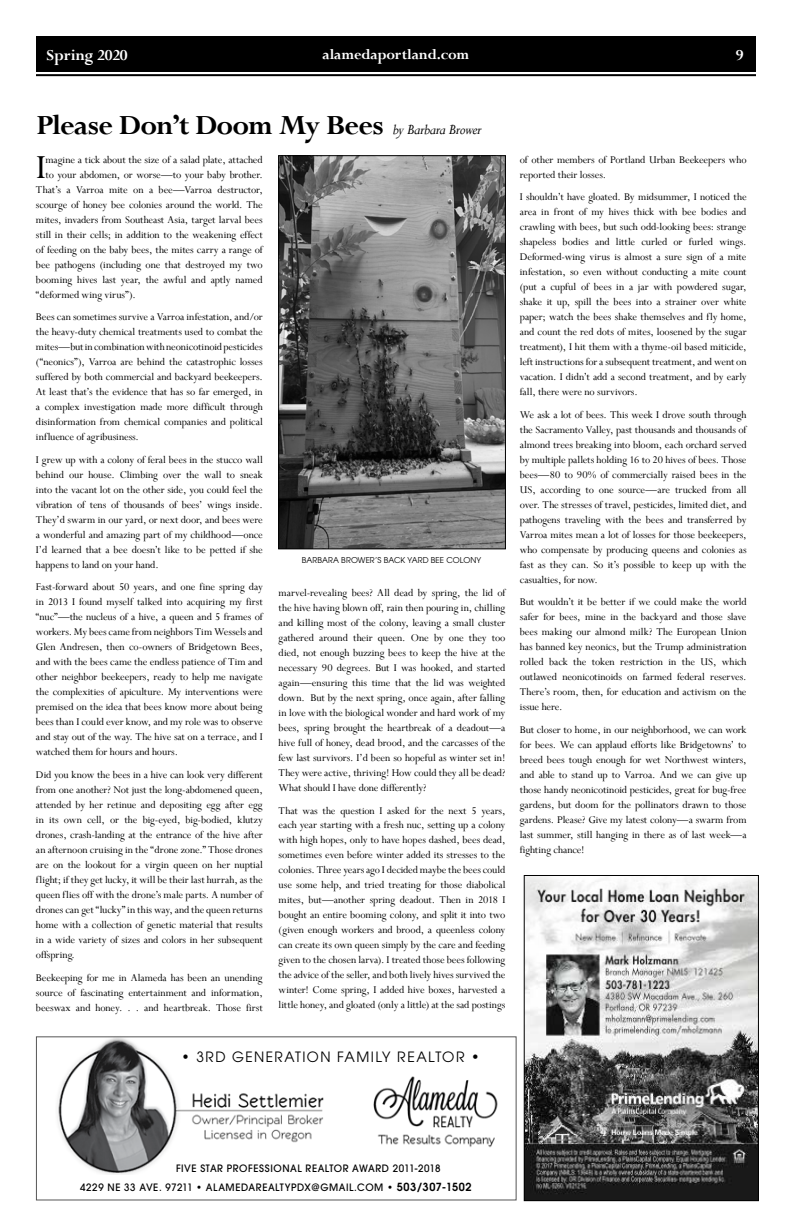
<style>
.page{position:relative;width:792px;height:1224px;background:#fff}
.page>*{position:absolute;margin:0;border:0;box-sizing:border-box;transform-origin:0 0}
.t1{font:37.7px "Perpetua";color:#000}
.t2{font:700 31px "Perpetua";letter-spacing:-.025em;color:#000}
.t3{font:700 17px "Perpetua";letter-spacing:-.01em;color:#fff}
.t4{font:700 16px "Perpetua";letter-spacing:-.01em;color:#fff}
.t5{font:14.2px "Avant Garde";letter-spacing:.1em;color:#000}
.t6{font:11.5px/15px "Perpetua";letter-spacing:-.01em;color:#000;text-align:justify}
.t7{font:500 10.1px "Avant Garde";letter-spacing:.055em;color:#000}
.t8{font:8px "Avant Garde";letter-spacing:.01em;color:#000}
.s1{font-weight:400;font-style:italic;font-size:16px}
.s2{font-weight:400}
.s3{font-weight:600;font-size:11.1px}
</style>
<div class="page">
<div style="left:36px;top:36px;width:720px;height:35px;background:#000"></div>
<hr style="left:36px;top:74px;width:720px;height:2px;background:#000">
<img style="left:526px;top:877px;width:231px;height:322px">
<div style="left:524px;top:875px;width:235px;height:326px;border:1px solid #000"></div>
<img style="left:55px;top:1036px;width:444px;height:139px">
<div style="left:171px;top:1159px;width:284px;height:18px;background:#fff"></div>
<img style="left:280px;top:157px;width:224px;height:390px">
<div style="left:278px;top:155px;width:228px;height:394px;border:1px solid #000"></div>
<h3 class="t3" style="left:47px;top:44px;width:83px">Spring 2020</h3>
<h3 class="t4" style="left:323px;top:44px;width:148px">alamedaportland.com</h3>
<h3 class="t3" style="left:736px;top:44px;width:9px">9</h3>
<h2 class="t2" style="left:37px;top:106px;width:447px">Please Don’t Doom My Bees <span class="s1">by Barbara Brower</span></h2>
<h1 class="t1" style="left:36px;top:143px;width:11px">I</h1>
<p class="t6" style="left:45px;top:152px;width:219px">magine a tick about the size of a salad plate, attached</p>
<p class="t6" style="left:45px;top:167px;width:219px">to your abdomen, or worse—to your baby brother.</p>
<p class="t6" style="left:36px;top:182px;width:228px">That’s a Varroa mite on a bee—Varroa destructor,</p>
<p class="t6" style="left:36px;top:197px;width:228px">scourge of honey bee colonies around the world. The</p>
<p class="t6" style="left:36px;top:212px;width:228px">mites, invaders from Southeast Asia, target larval bees</p>
<p class="t6" style="left:36px;top:227px;width:228px">still in their cells; in addition to the weakening effect</p>
<p class="t6" style="left:36px;top:242px;width:228px">of feeding on the baby bees, the mites carry a range of</p>
<p class="t6" style="left:36px;top:257px;width:228px">bee pathogens (including one that destroyed my two</p>
<p class="t6" style="left:36px;top:272px;width:228px">booming hives last year, the awful and aptly named</p>
<p class="t6" style="left:36px;top:287px;width:101px">“deformed wing virus”).</p>
<p class="t6" style="left:36px;top:309px;width:228px">Bees can sometimes survive a Varroa infestation, and/or the heavy-duty chemical treatments used to combat the mites—but in combination with neonicotinoid pesticides (“neonics”), Varroa are behind the catastrophic losses suffered by both commercial and backyard beekeepers.<br>At least that’s the evidence that has so far emerged, in a complex investigation made more difficult through disinformation from chemical companies and political influence of agribusiness.</p>
<p class="t6" style="left:36px;top:452px;width:228px">I grew up with a colony of feral bees in the stucco wall behind our house. Climbing over the wall to sneak into the vacant lot on the other side, you could feel the vibration of tens of thousands of bees’ wings inside.<br>They’d swarm in our yard, or next door, and bees were a wonderful and amazing part of my childhood—once I’d learned that a bee doesn’t like to be petted if she happens to land on your hand.</p>
<p class="t6" style="left:36px;top:579px;width:228px">Fast-forward about 50 years, and one fine spring day in 2013 I found myself talked into acquiring my first “nuc”—the nucleus of a hive, a queen and 5 frames of workers. My bees came from neighbors Tim Wessels and Glen Andresen, then co-owners of Bridgetown Bees, and with the bees came the endless patience of Tim and other neighbor beekeepers, ready to help me navigate the complexities of apiculture. My interventions were premised on the idea that bees know more about being bees than I could ever know, and my role was to observe and stay out of the way. The hive sat on a terrace, and I watched them for hours and hours.</p>
<p class="t6" style="left:36px;top:767px;width:228px">Did you know the bees in a hive can look very different from one another? Not just the long-abdomened queen, attended by her retinue and depositing egg after egg in its own cell, or the big-eyed, big-bodied, klutzy drones, crash-landing at the entrance of the hive after an afternoon cruising in the “drone zone.” Those drones are on the lookout for a virgin queen on her nuptial flight; if they get lucky, it will be their last hurrah, as the queen flies off with the drone’s male parts. A number of drones can get “lucky” in this way, and the queen returns home with a collection of genetic material that results in a wide variety of sizes and colors in her subsequent offspring.</p>
<p class="t6" style="left:36px;top:969px;width:228px">Beekeeping for me in Alameda has been an unending source of fascinating entertainment and information, beeswax and honey. . . and heartbreak. Those first</p>
<p class="t8" style="left:302px;top:555px;width:181px">BARBARA BROWER’S BACK YARD BEE COLONY</p>
<p class="t6" style="left:279px;top:585px;width:228px">marvel-revealing bees? All dead by spring, the lid of the hive having blown off, rain then pouring in, chilling and killing most of the colony, leaving a small cluster gathered around their queen. One by one they too died, not enough buzzing bees to keep the hive at the necessary 90 degrees. But I was hooked, and started again—ensuring this time that the lid was weighted down. But by the next spring, once again, after falling in love with the biological wonder and hard work of my bees, spring brought the heartbreak of a deadout—a hive full of honey, dead brood, and the carcasses of the few last survivors. I’d been so hopeful as winter set in!<br>They were active, thriving! How could they all be dead?<br>What should I have done differently?</p>
<p class="t6" style="left:279px;top:802px;width:228px">That was the question I asked for the next 5 years, each year starting with a fresh nuc, setting up a colony with high hopes, only to have hopes dashed, bees dead, sometimes even before winter added its stresses to the colonies. Three years ago I decided maybe the bees could use some help, and tried treating for those diabolical mites, but—another spring deadout. Then in 2018 I bought an entire booming colony, and split it into two (given enough workers and brood, a queenless colony can create its own queen simply by the care and feeding given to the chosen larva). I treated those bees following the advice of the seller, and both lively hives survived the winter! Come spring, I added hive boxes, harvested a little honey, and gloated (only a little) at the sad postings</p>
<p class="t6" style="left:520px;top:152px;width:228px">of other members of Portland Urban Beekeepers who reported their losses.</p>
<p class="t6" style="left:520px;top:189px;width:228px">I shouldn’t have gloated. By midsummer, I noticed the area in front of my hives thick with bee bodies and crawling with bees, but such odd-looking bees: strange shapeless bodies and little curled or furled wings.<br>Deformed-wing virus is almost a sure sign of a mite infestation, so even without conducting a mite count (put a cupful of bees in a jar with powdered sugar, shake it up, spill the bees into a strainer over white paper; watch the bees shake themselves and fly home, and count the red dots of mites, loosened by the sugar treatment), I hit them with a thyme-oil based miticide, left instructions for a subsequent treatment, and went on vacation. I didn’t add a second treatment, and by early fall, there were no survivors.</p>
<p class="t6" style="left:520px;top:407px;width:228px">We ask a lot of bees. This week I drove south through the Sacramento Valley, past thousands and thousands of almond trees breaking into bloom, each orchard served by multiple pallets holding 16 to 20 hives of bees. Those bees—80 to 90% of commercially raised bees in the US, according to one source—are trucked from all over. The stresses of travel, pesticides, limited diet, and pathogens traveling with the bees and transferred by Varroa mites mean a lot of losses for those beekeepers, who compensate by producing queens and colonies as fast as they can. So it’s possible to keep up with the casualties, for now.</p>
<p class="t6" style="left:520px;top:594px;width:228px">But wouldn’t it be better if we could make the world safer for bees, mine in the backyard and those slave bees making our almond milk? The European Union has banned key neonics, but the Trump administration rolled back the token restriction in the US, which outlawed neonicotinoids on farmed federal reserves.<br>There’s room, then, for education and activism on the issue here.</p>
<p class="t6" style="left:520px;top:722px;width:228px">But closer to home, in our neighborhood, we can work for bees. We can applaud efforts like Bridgetowns’ to breed bees tough enough for wet Northwest winters, and able to stand up to Varroa. And we can give up those handy neonicotinoid pesticides, great for bug-free gardens, but doom for the pollinators drawn to those gardens. Please? Give my latest colony—a swarm from last summer, still hanging in there as of last week—a fighting chance!</p>
<p class="t5" style="left:182px;top:1049px;width:300px">• 3RD GENERATION FAMILY REALTOR •</p>
<p class="t7" style="left:176px;top:1162px;width:266px">FIVE STAR PROFESSIONAL REALTOR AWARD 2011-2018</p>
<p class="t7" style="left:80px;top:1181px;width:393px">4229 NE 33 AVE. 97211 • ALAMEDAREALTYPDX@GMAIL.COM <span class="s2">•</span> <span class="s3">503/307-1502</span></p>
</div>
